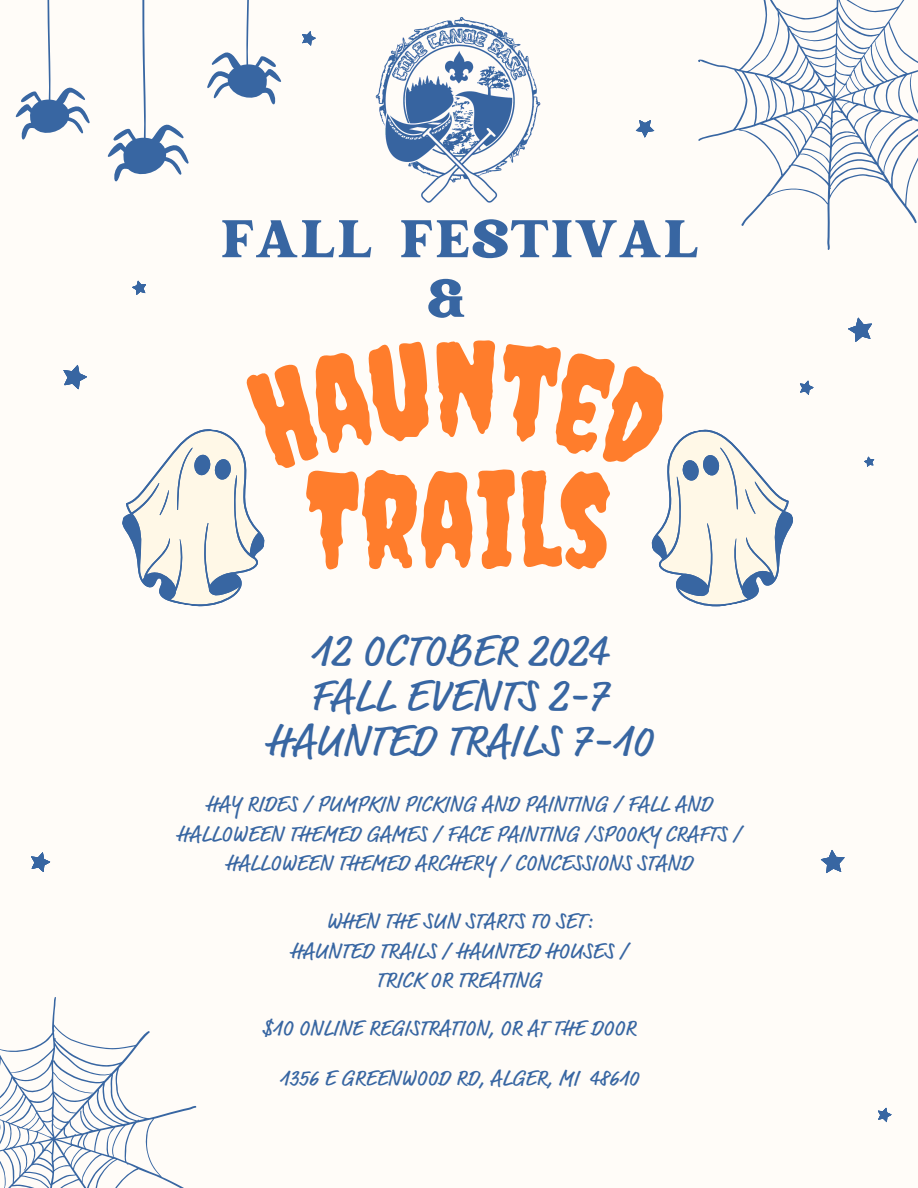
<style>
.page{position:relative;width:918px;height:1188px;background:#fffcf8}
.page>*{position:absolute;margin:0;border:0;box-sizing:border-box;transform-origin:0 0}
.t1{font:130.35px "Creepster";color:#ff7d2c}
.t2{font:52.8px/59.7px "Rundeck";color:#3866a2;text-align:center}
.t3{font:45.3px/45px "Market Pro";color:#3866a2;text-align:center}
.t4{font:22.5px/29.2px "Market Pro";color:#3866a2;text-align:center}
.t5{font:22.2px "Market Pro";color:#3866a2}
</style>
<div class="page">
<svg style="left:698px;top:0;width:220px;height:250px"></svg>
<svg style="left:0;top:997px;width:197px;height:191px"></svg>
<svg style="left:635px;top:120px;width:20px;height:18px"></svg>
<svg style="left:820px;top:850px;width:25px;height:23px"></svg>
<svg style="left:848px;top:317px;width:24px;height:25px"></svg>
<svg style="left:878px;top:1107px;width:14px;height:16px"></svg>
<svg style="left:132px;top:280px;width:14px;height:15px"></svg>
<svg style="left:864px;top:456px;width:11px;height:11px"></svg>
<svg style="left:63px;top:364px;width:24px;height:26px"></svg>
<svg style="left:302px;top:31px;width:14px;height:15px"></svg>
<svg style="left:31px;top:852px;width:20px;height:20px"></svg>
<svg style="left:108px;top:0;width:80px;height:181px"></svg>
<svg style="left:16px;top:0;width:74px;height:140px"></svg>
<svg style="left:207px;top:0;width:74px;height:104px"></svg>
<img style="left:375px;top:17px;width:166px;height:186px">
<svg style="left:122px;top:380px;width:692px;height:227px"></svg>
<p class="t2" style="left:219px;top:207px;width:481px">FALL FESTIVAL &amp;</p>
<h1 class="t1" style="left:306px;top:443px;width:306px">TRAILS</h1>
<p class="t3" style="left:266px;top:630px;width:388px">12 OCTOBER 2024<br>FALL EVENTS 2-7<br>HAUNTED TRAILS 7-10</p>
<p class="t4" style="left:177px;top:790px;width:566px">HAY RIDES / PUMPKIN PICKING AND PAINTING / FALL AND<br>HALLOWEEN THEMED GAMES / FACE PAINTING /SPOOKY CRAFTS /<br>HALLOWEEN THEMED ARCHERY / CONCESSIONS STAND</p>
<p class="t4" style="left:290px;top:907px;width:339px">WHEN THE SUN STARTS TO SET:<br>HAUNTED TRAILS / HAUNTED HOUSES /<br>TRICK OR TREATING</p>
<p class="t5" style="left:262px;top:1013px;width:375px">$1O ONLINE REGISTRATION, OR AT THE DOOR</p>
<p class="t5" style="left:279px;top:1063px;width:361px">1356 E GREENWOOD RD, ALGER, MI 48610</p>
</div>
